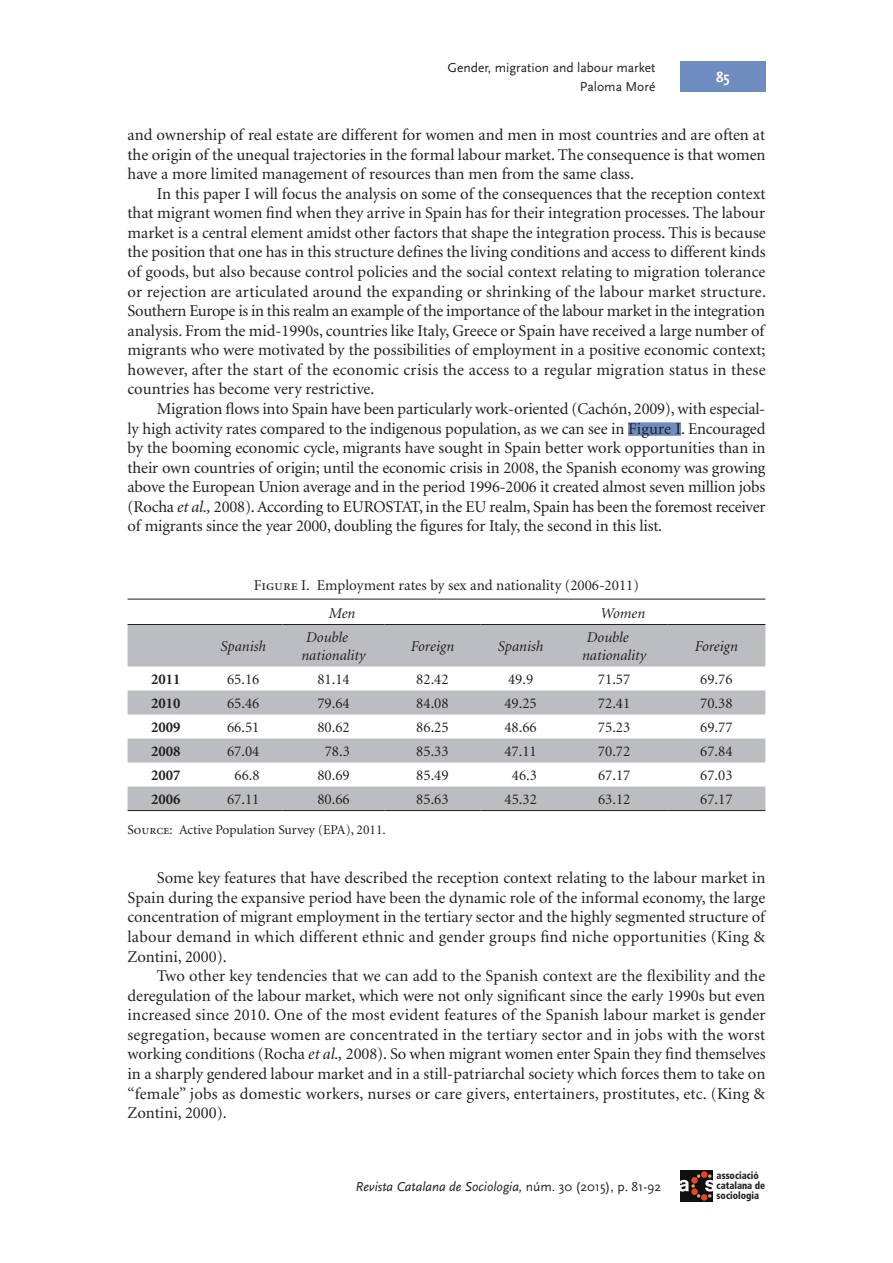
<style>
.page{position:relative;width:893px;height:1263px;background:#fff}
.page>*{position:absolute;margin:0;border:0;box-sizing:border-box;transform-origin:0 0}
.t1{font:16.5px/19.5px "Minion";color:#231f20;text-align:justify}
.t2{font:15px/27.9px "Minion";color:#231f20}
.t3{font:italic 15px/18px "Minion";color:#231f20}
.t4{font:700 15px "Minion";color:#231f20}
.t5{font:700 15px "Scala Sans";color:#fff}
.t6{font:italic 13.5px "Scala Sans";color:#231f20}
.t7{font:13.5px/19.5px "Scala Sans";color:#231f20;text-align:right}
.t8{font:13.5px "Minion";color:#231f20}
.t9{font:900 condensed 10.2px/10.2px "Frutiger";color:#231f20;scale:.92 1}
.s1{font-style:italic}
.s2{font-family:"Minion Regular SC"}
.s3{font-style:normal}
</style>
<div class="page">
<div style="left:680px;top:61px;width:85px;height:31px;background:#6f8cc1"></div>
<img style="left:680px;top:1171px;width:33px;height:30px">
<div style="left:628px;top:422px;width:53px;height:14px;background:#6f8cc1"></div>
<hr style="left:128px;top:599px;width:637px;height:1px;background:#231f20">
<svg style="left:128px;top:625px;width:637px;height:185px;fill:#bcbdc0"></svg>
<hr style="left:128px;top:624px;width:76px;height:1px;background:#231f20">
<hr style="left:204px;top:624px;width:78px;height:1px;background:#231f20">
<hr style="left:282px;top:624px;width:103px;height:1px;background:#231f20">
<hr style="left:385px;top:624px;width:95px;height:1px;background:#231f20">
<hr style="left:480px;top:624px;width:81px;height:1px;background:#231f20">
<hr style="left:561px;top:624px;width:106px;height:1px;background:#231f20">
<hr style="left:667px;top:624px;width:98px;height:1px;background:#231f20">
<hr style="left:128px;top:810px;width:76px;height:1px;background:#231f20">
<hr style="left:204px;top:810px;width:78px;height:1px;background:#231f20">
<hr style="left:282px;top:810px;width:103px;height:1px;background:#231f20">
<hr style="left:385px;top:810px;width:95px;height:1px;background:#231f20">
<hr style="left:480px;top:810px;width:81px;height:1px;background:#231f20">
<hr style="left:561px;top:810px;width:106px;height:1px;background:#231f20">
<hr style="left:667px;top:810px;width:98px;height:1px;background:#231f20">
<p class="t7" style="left:448px;top:58px;width:209px">Gender, migration and labour market<br>Paloma Moré</p>
<p class="t5" style="left:716px;top:69px;width:15px">85</p>
<p class="t1" style="left:128px;top:126px;width:639px">and ownership of real estate are different for women and men in most countries and are often at the origin of the unequal trajectories in the formal labour market. The consequence is that women have a more limited management of resources than men from the same class.</p>
<p class="t1" style="left:128px;top:184px;width:640px;text-indent:29px">In this paper I will focus the analysis on some of the consequences that the reception context that migrant women find when they arrive in Spain has for their integration processes. The labour market is a central element amidst other factors that shape the integration process. This is because the position that one has in this structure defines the living conditions and access to different kinds of goods, but also because control policies and the social context relating to migration tolerance or rejection are articulated around the expanding or shrinking of the labour market structure.<br>Southern Europe is in this realm an example of the importance of the labour market in the integration analysis. From the mid-1990s, countries like Italy, Greece or Spain have received a large number of migrants who were motivated by the possibilities of employment in a positive economic context; however, after the start of the economic crisis the access to a regular migration status in these countries has become very restrictive.</p>
<p class="t1" style="left:128px;top:400px;width:639px;text-indent:29px">Migration flows into Spain have been particularly work-oriented (Cachón, 2009), with especial&shy;ly high activity rates compared to the indigenous population, as we can see in Figure I. Encouraged by the booming economic cycle, migrants have sought in Spain better work opportunities than in their own countries of origin; until the economic crisis in 2008, the Spanish economy was growing above the European Union average and in the period 1996-2006 it created almost seven million jobs (Rocha <span class="s1">et al.,</span> 2008). According to EUROSTAT, in the EU realm, Spain has been the foremost receiver of migrants since the year 2000, doubling the figures for Italy, the second in this list.</p>
<p class="t2" style="left:329px;top:572px;width:312px;text-indent:-75px"><span class="s2">Figure</span> I. Employment rates by sex and nationality (2006-2011)<br><span class="s1">Men</span></p>
<p class="t3" style="left:601px;top:605px;width:46px">Women</p>
<p class="t3" style="left:220px;top:638px;width:47px">Spanish</p>
<p class="t3" style="left:301px;top:629px;width:66px;text-indent:5px">Double nationality</p>
<p class="t3" style="left:411px;top:638px;width:45px">Foreign</p>
<p class="t3" style="left:498px;top:638px;width:47px">Spanish</p>
<p class="t3" style="left:582px;top:629px;width:66px;text-indent:5px">Double nationality</p>
<p class="t3" style="left:695px;top:638px;width:45px">Foreign</p>
<p class="t4" style="left:151px;top:672px;width:31px">2011</p>
<p class="t2" style="left:227px;top:666px;width:34px">65.16</p>
<p class="t2" style="left:317px;top:666px;width:34px">81.14</p>
<p class="t2" style="left:416px;top:666px;width:34px">82.42</p>
<p class="t2" style="left:508px;top:666px;width:27px">49.9</p>
<p class="t2" style="left:598px;top:666px;width:34px">71.57</p>
<p class="t2" style="left:700px;top:666px;width:34px">69.76</p>
<p class="t4" style="left:151px;top:696px;width:31px">2010</p>
<p class="t2" style="left:227px;top:690px;width:34px">65.46</p>
<p class="t2" style="left:317px;top:690px;width:34px">79.64</p>
<p class="t2" style="left:416px;top:690px;width:34px">84.08</p>
<p class="t2" style="left:504px;top:690px;width:34px">49.25</p>
<p class="t2" style="left:598px;top:690px;width:34px">72.41</p>
<p class="t2" style="left:700px;top:690px;width:34px">70.38</p>
<p class="t4" style="left:151px;top:720px;width:31px">2009</p>
<p class="t2" style="left:227px;top:714px;width:34px">66.51</p>
<p class="t2" style="left:317px;top:714px;width:34px">80.62</p>
<p class="t2" style="left:416px;top:714px;width:34px">86.25</p>
<p class="t2" style="left:504px;top:714px;width:34px">48.66</p>
<p class="t2" style="left:598px;top:714px;width:34px">75.23</p>
<p class="t2" style="left:700px;top:714px;width:34px">69.77</p>
<p class="t4" style="left:151px;top:744px;width:31px">2008</p>
<p class="t2" style="left:227px;top:738px;width:34px">67.04</p>
<p class="t2" style="left:325px;top:738px;width:27px">78.3</p>
<p class="t2" style="left:416px;top:738px;width:34px">85.33</p>
<p class="t2" style="left:504px;top:738px;width:34px">47.11</p>
<p class="t2" style="left:598px;top:738px;width:34px">70.72</p>
<p class="t2" style="left:700px;top:738px;width:34px">67.84</p>
<p class="t4" style="left:151px;top:768px;width:31px">2007</p>
<p class="t2" style="left:234px;top:762px;width:27px">66.8</p>
<p class="t2" style="left:317px;top:762px;width:34px">80.69</p>
<p class="t2" style="left:416px;top:762px;width:34px">85.49</p>
<p class="t2" style="left:512px;top:762px;width:27px">46.3</p>
<p class="t2" style="left:598px;top:762px;width:34px">67.17</p>
<p class="t2" style="left:700px;top:762px;width:34px">67.03</p>
<p class="t4" style="left:151px;top:792px;width:31px">2006</p>
<p class="t2" style="left:227px;top:786px;width:34px">67.11</p>
<p class="t2" style="left:317px;top:786px;width:34px">80.66</p>
<p class="t2" style="left:416px;top:786px;width:34px">85.63</p>
<p class="t2" style="left:504px;top:786px;width:34px">45.32</p>
<p class="t2" style="left:598px;top:786px;width:34px">63.12</p>
<p class="t2" style="left:700px;top:786px;width:34px">67.17</p>
<p class="t8" style="left:128px;top:823px;width:260px"><span class="s2">Source</span>: Active Population Survey (EPA), 2011.</p>
<p class="t1" style="left:128px;top:869px;width:639px;text-indent:29px">Some key features that have described the reception context relating to the labour market in Spain during the expansive period have been the dynamic role of the informal economy, the large concentration of migrant employment in the tertiary sector and the highly segmented structure of labour demand in which different ethnic and gender groups find niche opportunities (King &amp; Zontini, 2000).</p>
<p class="t1" style="left:128px;top:967px;width:640px;text-indent:29px">Two other key tendencies that we can add to the Spanish context are the flexibility and the deregulation of the labour market, which were not only significant since the early 1990s but even increased since 2010. One of the most evident features of the Spanish labour market is gender segregation, because women are concentrated in the tertiary sector and in jobs with the worst working conditions (Rocha <span class="s1">et al.,</span> 2008). So when migrant women enter Spain they find themselves in a sharply gendered labour market and in a still-patriarchal society which forces them to take on “female” jobs as domestic workers, nurses or care givers, entertainers, prostitutes, etc. (King &amp; Zontini, 2000).</p>
<p class="t6" style="left:355px;top:1179px;width:307px">Revista Catalana de Sociologia, <span class="s3">núm. 30 (2015), p. 81-92</span></p>
<p class="t9" style="left:717px;top:1170px;width:54px">associació catalana de sociologia</p>
</div>
